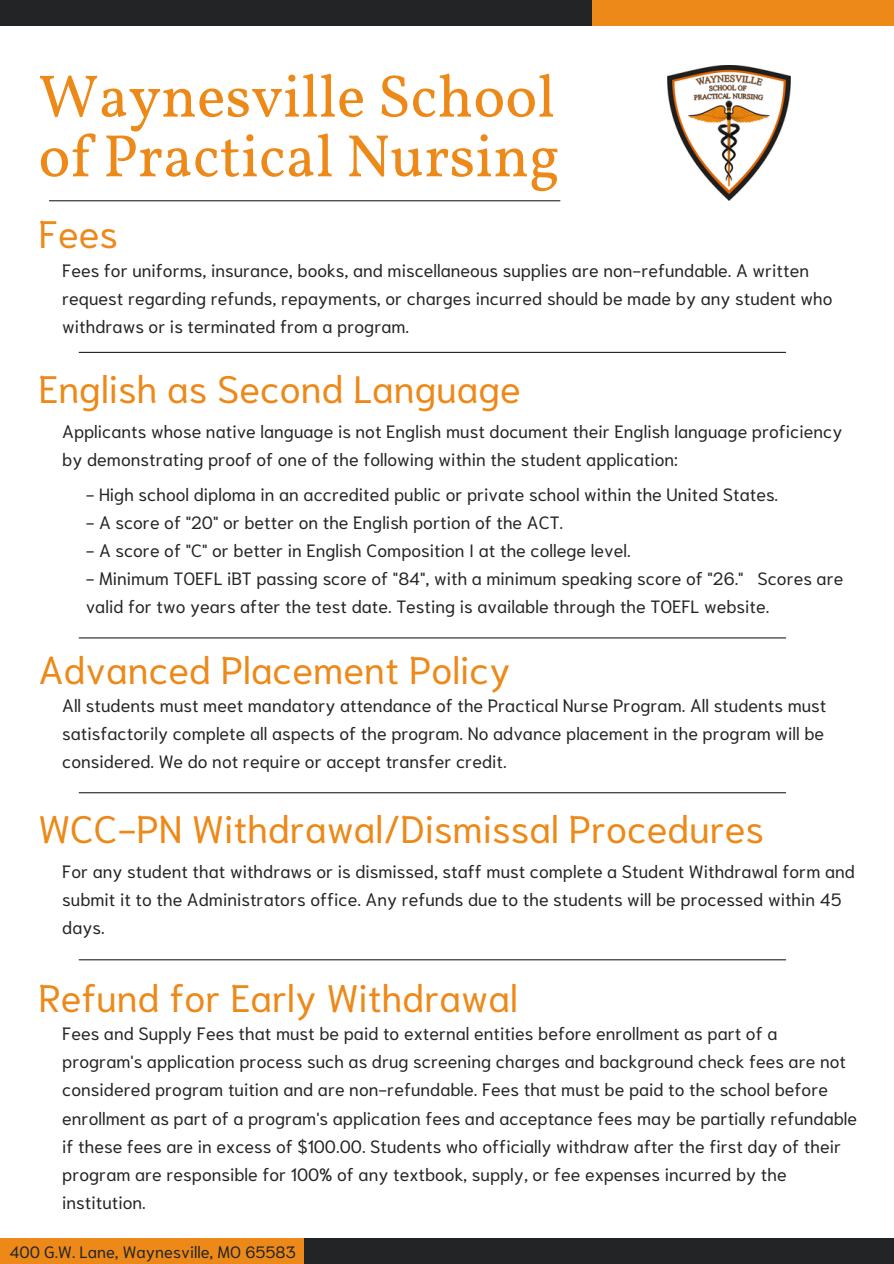
<style>
.page{position:relative;width:894px;height:1264px;background:#fff}
.page>*{position:absolute;margin:0;border:0;box-sizing:border-box;transform-origin:0 0}
.t1{font:60px/59.7px "Vollkorn";color:#ed8919}
.t2{font:38.25px "Niramit";color:#ed8919}
.t3{font:17.85px/28.2px "Niramit";color:#232425}
.t4{font:16.5px "Niramit";color:#232425}
</style>
<div class="page">
<div style="left:0;top:0;width:592px;height:26px;background:#232425"></div>
<div style="left:304px;top:1238px;width:589px;height:25px;background:#232425"></div>
<div style="left:592px;top:0;width:301px;height:26px;background:#ed8919"></div>
<div style="left:0;top:1238px;width:304px;height:25px;background:#ed8919"></div>
<hr style="left:49px;top:200px;width:510px;height:1px;background:#232425">
<img style="left:667px;top:65px;width:122px;height:136px">
<hr style="left:79px;top:637px;width:706px;height:1px;background:#232425">
<hr style="left:79px;top:959px;width:706px;height:1px;background:#232425">
<hr style="left:79px;top:352px;width:706px;height:1px;background:#232425">
<hr style="left:79px;top:792px;width:706px;height:1px;background:#232425">
<p class="t1" style="left:38px;top:71px;width:523px">Waynesville School of Practical Nursing</p>
<p class="t2" style="left:38px;top:205px;width:81px">Fees</p>
<p class="t3" style="left:62px;top:254px;width:771px">Fees for uniforms, insurance, books, and miscellaneous supplies are non-refundable. A written request regarding refunds, repayments, or charges incurred should be made by any student who withdraws or is terminated from a program.</p>
<p class="t2" style="left:38px;top:360px;width:484px">English as Second Language</p>
<p class="t3" style="left:62px;top:415px;width:781px">Applicants whose native language is not English must document their English language proficiency by demonstrating proof of one of the following within the student application:</p>
<p class="t3" style="left:86px;top:478px;width:694px">- High school diploma in an accredited public or private school within the United States.</p>
<p class="t3" style="left:86px;top:506px;width:479px">- A score of "20" or better on the English portion of the ACT.</p>
<p class="t3" style="left:86px;top:534px;width:546px">- A score of "C" or better in English Composition I at the college level.</p>
<p class="t3" style="left:86px;top:562px;width:759px">- Minimum TOEFL iBT passing score of "84", with a minimum speaking score of "26." Scores are valid for two years after the test date. Testing is available through the TOEFL website.</p>
<p class="t2" style="left:38px;top:641px;width:474px">Advanced Placement Policy</p>
<p class="t3" style="left:62px;top:689px;width:765px">All students must meet mandatory attendance of the Practical Nurse Program. All students must satisfactorily complete all aspects of the program. No advance placement in the program will be considered. We do not require or accept transfer credit.</p>
<p class="t2" style="left:38px;top:800px;width:727px">WCC-PN Withdrawal/Dismissal Procedures</p>
<p class="t3" style="left:62px;top:855px;width:794px">For any student that withdraws or is dismissed, staff must complete a Student Withdrawal form and submit it to the Administrators office. Any refunds due to the students will be processed within 45 days.</p>
<p class="t2" style="left:38px;top:969px;width:481px">Refund for Early Withdrawal</p>
<p class="t3" style="left:62px;top:1017px;width:796px">Fees and Supply Fees that must be paid to external entities before enrollment as part of a program's application process such as drug screening charges and background check fees are not considered program tuition and are non-refundable. Fees that must be paid to the school before enrollment as part of a program's application fees and acceptance fees may be partially refundable if these fees are in excess of $100.00. Students who officially withdraw after the first day of their program are responsible for 100% of any textbook, supply, or fee expenses incurred by the institution.</p>
<p class="t4" style="left:10px;top:1239px;width:288px">400 G.W. Lane, Waynesville, MO 65583</p>
</div>
